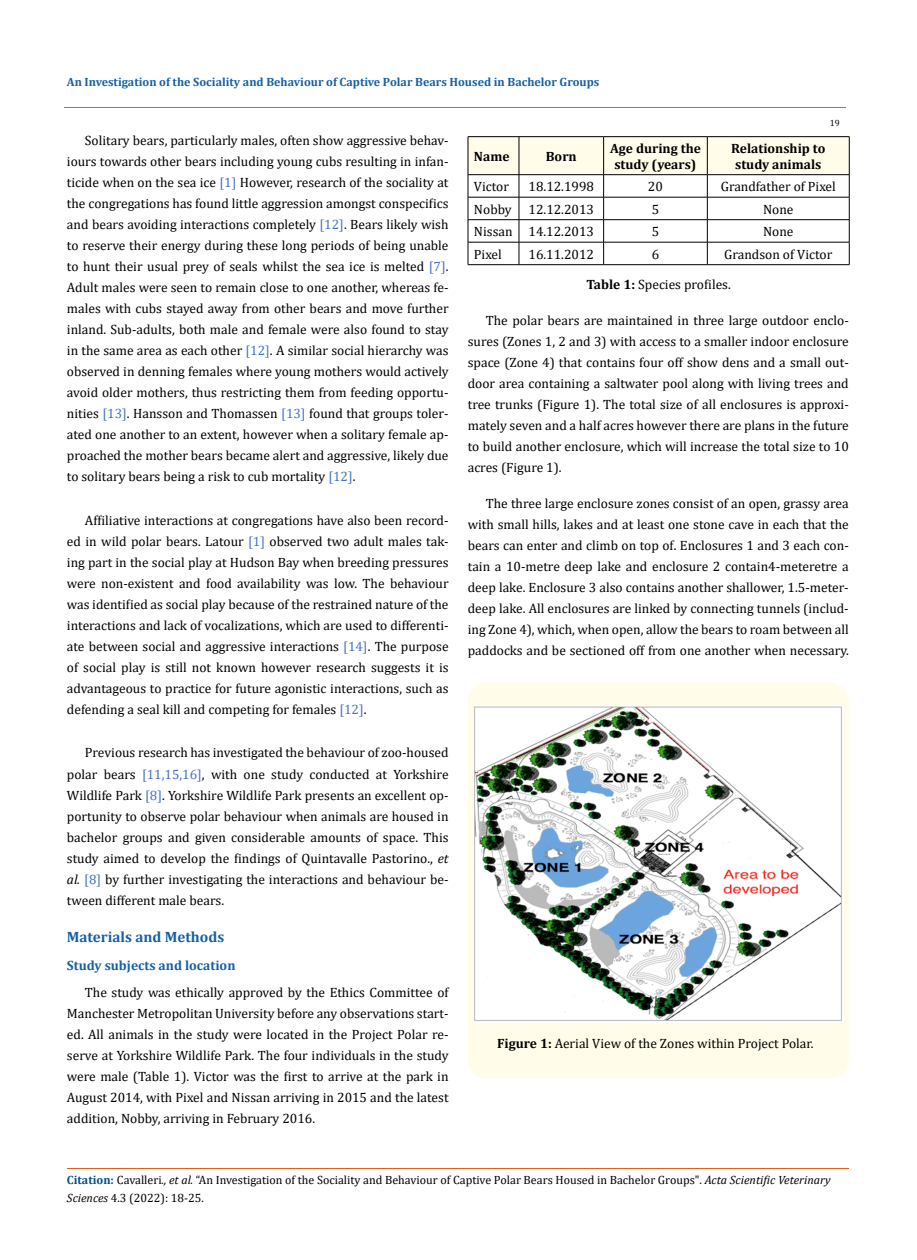
<style>
.page{position:relative;width:917px;height:1260px;background:#fff}
.page>*{position:absolute;margin:0;border:0;box-sizing:border-box;transform-origin:0 0}
.t1{font:700 15px "Cambria";color:#1560a6}
.t2{font:13.5px/21px "Cambria";color:#000;text-align:justify}
.t3{font:700 13.5px/15.5px "Cambria";color:#000;text-align:center}
.t4{font:700 13.5px "Cambria";color:#1560a6}
.t5{font:12px/18px "Cambria";color:#000}
.t6{font:700 12px "Cambria";color:#1560a6}
.t7{font:9px "Cambria";color:#000}
.s1{color:#4472c4}
.s2{font-style:italic}
.s3{font-weight:700}
.s4{font-weight:700;color:#035089}
</style>
<div class="page">
<hr style="left:468px;top:136px;width:51px;height:1px;background:#000">
<hr style="left:519px;top:136px;width:84px;height:1px;background:#000">
<hr style="left:603px;top:136px;width:104px;height:1px;background:#000">
<hr style="left:707px;top:136px;width:142px;height:1px;background:#000">
<svg style="left:467px;top:137px;width:383px;height:128px"></svg>
<hr style="left:468px;top:264px;width:51px;height:1px;background:#000">
<hr style="left:519px;top:264px;width:84px;height:1px;background:#000">
<hr style="left:603px;top:264px;width:104px;height:1px;background:#000">
<hr style="left:707px;top:264px;width:142px;height:1px;background:#000">
<div style="left:468px;top:683px;width:380px;height:395px;background:#fffde9;border-radius:18px"></div>
<img style="left:473px;top:705px;width:370px;height:318px">
<hr style="left:64px;top:108px;width:781px;height:1px;background:#e05d1a">
<hr style="left:67px;top:1168px;width:781px;height:1px;background:#e05d1a">
<p class="t6" style="left:67px;top:73px;width:534px">An Investigation of the Sociality and Behaviour of Captive Polar Bears Housed in Bachelor Groups</p>
<p class="t7" style="left:829px;top:118px;width:11px">19</p>
<p class="t2" style="left:67px;top:130px;width:383px;text-indent:18px">Solitary bears, particularly males, often show aggressive behav&shy;iours towards other bears including young cubs resulting in infan&shy;ticide when on the sea ice <span class="s1">[1]</span> However, research of the sociality at the congregations has found little aggression amongst conspecifics and bears avoiding interactions completely <span class="s1">[12]</span>. Bears likely wish to reserve their energy during these long periods of being unable to hunt their usual prey of seals whilst the sea ice is melted <span class="s1">[7]</span>.<br>Adult males were seen to remain close to one another, whereas fe&shy;males with cubs stayed away from other bears and move further inland. Sub-adults, both male and female were also found to stay in the same area as each other <span class="s1">[12]</span>. A similar social hierarchy was observed in denning females where young mothers would actively avoid older mothers, thus restricting them from feeding opportu&shy;nities <span class="s1">[13]</span>. Hansson and Thomassen <span class="s1">[13]</span> found that groups toler&shy;ated one another to an extent, however when a solitary female ap&shy;proached the mother bears became alert and aggressive, likely due to solitary bears being a risk to cub mortality <span class="s1">[12]</span>.</p>
<p class="t2" style="left:67px;top:510px;width:383px;text-indent:18px">Affiliative interactions at congregations have also been record&shy;ed in wild polar bears. Latour <span class="s1">[1]</span> observed two adult males tak&shy;ing part in the social play at Hudson Bay when breeding pressures were non-existent and food availability was low. The behaviour was identified as social play because of the restrained nature of the interactions and lack of vocalizations, which are used to differenti&shy;ate between social and aggressive interactions <span class="s1">[14]</span>. The purpose of social play is still not known however research suggests it is advantageous to practice for future agonistic interactions, such as defending a seal kill and competing for females <span class="s1">[12]</span>.</p>
<p class="t2" style="left:67px;top:742px;width:383px;text-indent:18px">Previous research has investigated the behaviour of zoo-housed polar bears <span class="s1">[11,15,16]</span>, with one study conducted at Yorkshire Wildlife Park <span class="s1">[8]</span>. Yorkshire Wildlife Park presents an excellent op&shy;portunity to observe polar behaviour when animals are housed in bachelor groups and given considerable amounts of space. This study aimed to develop the findings of Quintavalle Pastorino., <span class="s2">et al.</span> <span class="s1">[8]</span> by further investigating the interactions and behaviour be&shy;tween different male bears.</p>
<p class="t1" style="left:67px;top:926px;width:159px">Materials and Methods</p>
<p class="t4" style="left:67px;top:955px;width:170px">Study subjects and location</p>
<p class="t2" style="left:67px;top:981px;width:383px;text-indent:18px">The study was ethically approved by the Ethics Committee of Manchester Metropolitan University before any observations start&shy;ed. All animals in the study were located in the Project Polar re&shy;serve at Yorkshire Wildlife Park. The four individuals in the study were male (Table 1). Victor was the first to arrive at the park in August 2014, with Pixel and Nissan arriving in 2015 and the latest addition, Nobby, arriving in February 2016.</p>
<p class="t3" style="left:474px;top:148px;width:37px">Name</p>
<p class="t3" style="left:546px;top:148px;width:32px">Born</p>
<p class="t3" style="left:610px;top:140px;width:92px">Age during the study (years)</p>
<p class="t3" style="left:731px;top:140px;width:96px;text-align:left">Relationship to study animals</p>
<p class="t2" style="left:474px;top:176px;width:37px">Victor</p>
<p class="t2" style="left:528px;top:176px;width:67px">18.12.1998</p>
<p class="t2" style="left:648px;top:176px;width:16px">20</p>
<p class="t2" style="left:720px;top:176px;width:117px">Grandfather of Pixel</p>
<p class="t2" style="left:474px;top:199px;width:121px">Nobby 12.12.2013</p>
<p class="t2" style="left:651px;top:199px;width:9px">5</p>
<p class="t2" style="left:763px;top:199px;width:32px">None</p>
<p class="t2" style="left:474px;top:221px;width:121px">Nissan 14.12.2013</p>
<p class="t2" style="left:651px;top:221px;width:9px">5</p>
<p class="t2" style="left:763px;top:221px;width:32px">None</p>
<p class="t2" style="left:474px;top:244px;width:29px">Pixel</p>
<p class="t2" style="left:528px;top:244px;width:67px">16.11.2012</p>
<p class="t2" style="left:651px;top:244px;width:9px">6</p>
<p class="t2" style="left:724px;top:244px;width:109px">Grandson of Victor</p>
<p class="t2" style="left:586px;top:274px;width:146px"><span class="s3">Table 1:</span> Species profiles.</p>
<p class="t2" style="left:468px;top:309px;width:382px;text-indent:18px">The polar bears are maintained in three large outdoor enclo&shy;sures (Zones 1, 2 and 3) with access to a smaller indoor enclosure space (Zone 4) that contains four off show dens and a small out&shy;door area containing a saltwater pool along with living trees and tree trunks (Figure 1). The total size of all enclosures is approxi&shy;mately seven and a half acres however there are plans in the future to build another enclosure, which will increase the total size to 10 acres (Figure 1).</p>
<p class="t2" style="left:468px;top:493px;width:382px;text-indent:18px">The three large enclosure zones consist of an open, grassy area with small hills, lakes and at least one stone cave in each that the bears can enter and climb on top of. Enclosures 1 and 3 each con&shy;tain a 10-metre deep lake and enclosure 2 contain4-meteretre a deep lake. Enclosure 3 also contains another shallower, 1.5-meter&shy;deep lake. All enclosures are linked by connecting tunnels (includ&shy;ing Zone 4), which, when open, allow the bears to roam between all paddocks and be sectioned off from one another when necessary.</p>
<p class="t2" style="left:497px;top:1033px;width:318px"><span class="s3">Figure 1:</span> Aerial View of the Zones within Project Polar.</p>
<p class="t5" style="left:67px;top:1171px;width:765px"><span class="s4">Citation:</span> Cavalleri<span class="s2">., et al.</span> “An Investigation of the Sociality and Behaviour of Captive Polar Bears Housed in Bachelor Groups". <span class="s2">Acta Scientific Veterinary<br>Sciences</span> 4.3 (2022): 18-25.</p>
</div>
